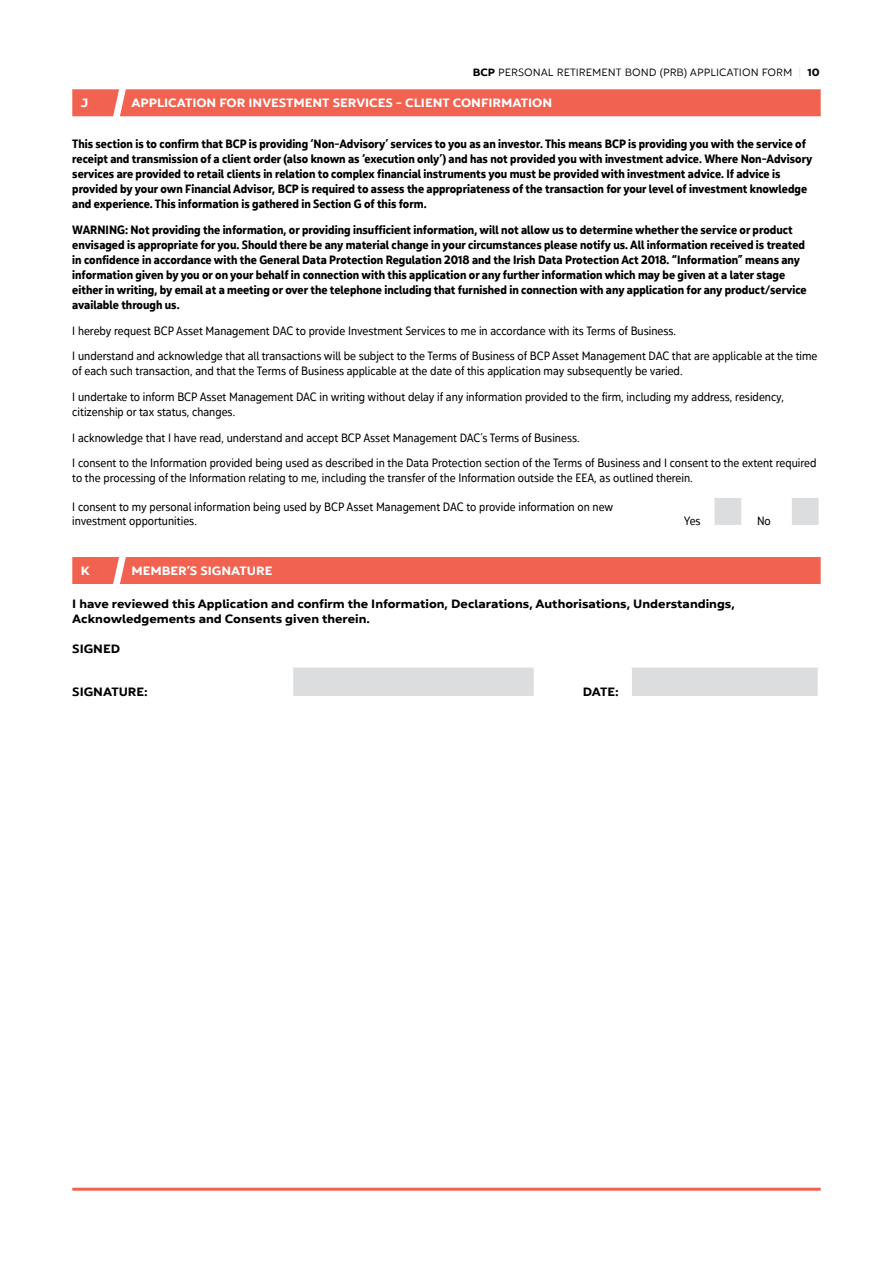
<style>
.page{position:relative;width:893px;height:1263px;background:#fff}
.page>*{position:absolute;margin:0;border:0;box-sizing:border-box;transform-origin:0 0}
.t1{font:12px/15px "Yorkten Con Bol";color:#000}
.t2{font:12px/25.7px "Yorkten Con Reg";color:#000}
.t3{font:700 expanded 12px/15px "Yorkten";color:#000}
.t4{font:700 expanded 12px "Yorkten";color:#fff}
.t5{font:10.5px "Yorkten Ext Boo";color:#000}
.s1{font-family:"Yorkten";font-weight:700;font-stretch:expanded}
.s2{color:#dcddde}
</style>
<div class="page">
<hr style="left:72px;top:1188px;width:749px;height:3px;background:#f16350">
<div style="left:72px;top:89px;width:749px;height:27px;background:#f16350"></div>
<svg style="left:714px;top:498px;width:105px;height:27px"></svg>
<div style="left:72px;top:557px;width:749px;height:27px;background:#f16350"></div>
<svg style="left:293px;top:667px;width:525px;height:29px;background:#e0e0e1"></svg>
<div style="left:535px;top:666px;width:48px;height:31px;background:#fff"></div>
<hr style="left:534px;top:667px;width:3px;height:29px;background:#fff">
<hr style="left:629px;top:667px;width:3px;height:29px;background:#fff">
<p class="t5" style="left:473px;top:66px;width:348px"><span class="s1">BCP</span> PERSONAL RETIREMENT BOND (PRB) APPLICATION FORM <span class="s2">|</span> <span class="s1">10</span></p>
<p class="t4" style="left:81px;top:95px;width:9px">J</p>
<p class="t4" style="left:131px;top:95px;width:422px">APPLICATION FOR INVESTMENT SERVICES - CLIENT CONFIRMATION</p>
<p class="t1" style="left:72px;top:137px;width:742px">This section is to confirm that BCP is providing ‘Non-Advisory’ services to you as an investor. This means BCP is providing you with the service of receipt and transmission of a client order (also known as ‘execution only’) and has not provided you with investment advice. Where Non-Advisory services are provided to retail clients in relation to complex financial instruments you must be provided with investment advice. If advice is provided by your own Financial Advisor, BCP is required to assess the appropriateness of the transaction for your level of investment knowledge and experience. This information is gathered in Section G of this form.</p>
<p class="t1" style="left:72px;top:222px;width:736px">WARNING: Not providing the information, or providing insufficient information, will not allow us to determine whether the service or product envisaged is appropriate for you. Should there be any material change in your circumstances please notify us. All information received is treated in confidence in accordance with the General Data Protection Regulation 2018 and the Irish Data Protection Act 2018. “Information” means any information given by you or on your behalf in connection with this application or any further information which may be given at a later stage either in writing, by email at a meeting or over the telephone including that furnished in connection with any application for any product/service available through us.</p>
<p class="t2" style="left:72px;top:318px;width:747px">I hereby request BCP Asset Management DAC to provide Investment Services to me in accordance with its Terms of Business.<br>I understand and acknowledge that all transactions will be subject to the Terms of Business of BCP Asset Management DAC that are applicable at the time</p>
<p class="t2" style="left:72px;top:358px;width:713px">of each such transaction, and that the Terms of Business applicable at the date of this application may subsequently be varied.<br>I undertake to inform BCP Asset Management DAC in writing without delay if any information provided to the firm, including my address, residency,</p>
<p class="t2" style="left:72px;top:399px;width:746px">citizenship or tax status, changes.<br>I acknowledge that I have read, understand and accept BCP Asset Management DAC’s Terms of Business.<br>I consent to the Information provided being used as described in the Data Protection section of the Terms of Business and I consent to the extent required</p>
<p class="t2" style="left:72px;top:465px;width:622px">to the processing of the Information relating to me, including the transfer of the Information outside the EEA, as outlined therein.</p>
<p class="t2" style="left:72px;top:500px;width:542px;line-height:13.5px">I consent to my personal information being used by BCP Asset Management DAC to provide information on new investment opportunities.</p>
<p class="t2" style="left:684px;top:508px;width:18px">Yes</p>
<p class="t2" style="left:757px;top:508px;width:15px">No</p>
<p class="t4" style="left:81px;top:563px;width:10px">K</p>
<p class="t4" style="left:131px;top:563px;width:142px">MEMBER’S SIGNATURE</p>
<p class="t3" style="left:72px;top:596px;width:664px">I have reviewed this Application and confirm the Information, Declarations, Authorisations, Understandings,<br>Acknowledgements and Consents given therein.</p>
<p class="t3" style="left:72px;top:642px;width:49px">SIGNED</p>
<p class="t3" style="left:72px;top:684px;width:77px">SIGNATURE:</p>
<p class="t3" style="left:583px;top:684px;width:38px">DATE:</p>
</div>
